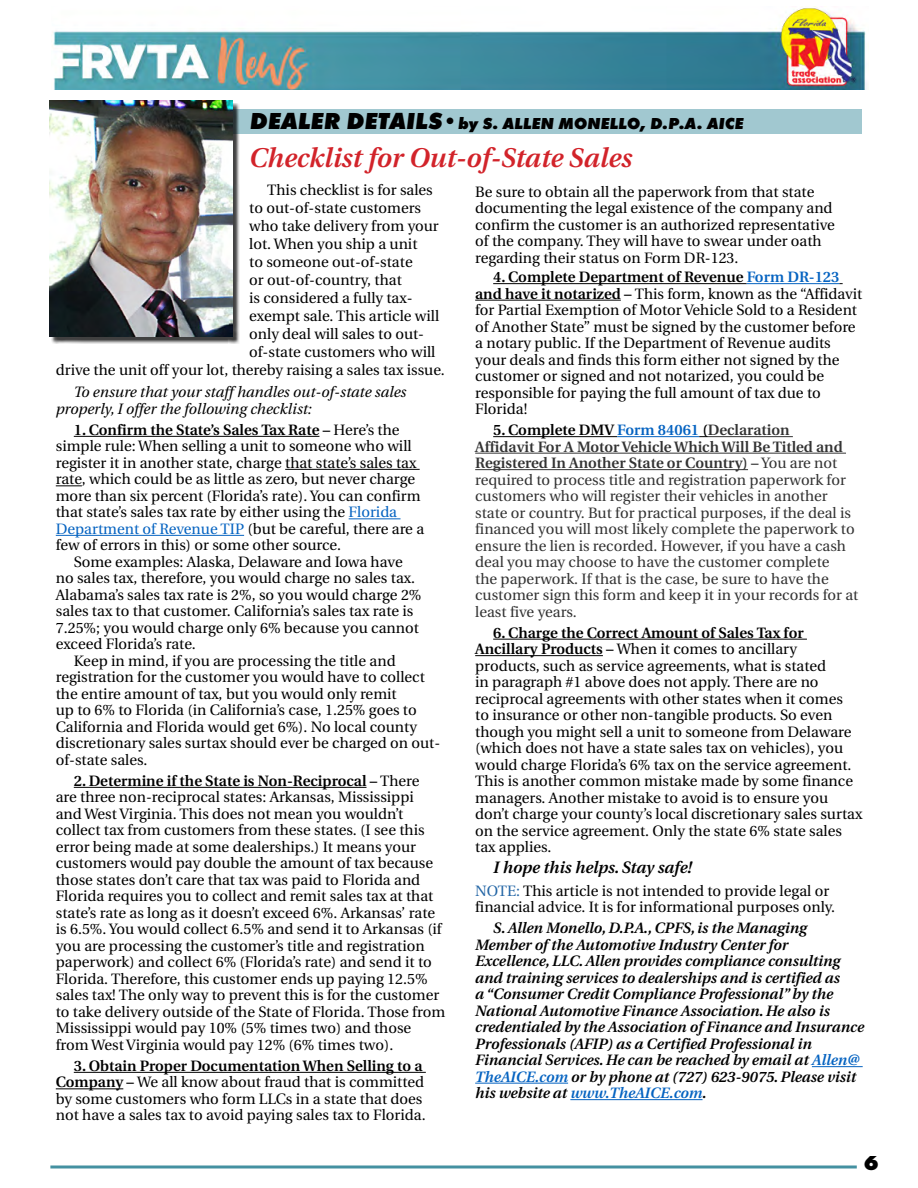
<style>
.page{position:relative;width:918px;height:1188px;background:#fff}
.page>*{position:absolute;margin:0;border:0;box-sizing:border-box;transform-origin:0 0}
.t1{font:italic 600 27px "Utopia";color:#d2232a}
.t2{font:800 21px "Futura T";color:#000}
.t3{font:italic 800 16.5px "Futura T";color:#000}
.t4{font:italic 600 16.5px "Utopia";color:#000}
.t5{font:15px/16.5px "Utopia";color:#000}
.t6{font:15px/16.5px "Utopia";color:#333}
.t7{font:italic 600 15px/16.5px "Utopia";color:#000}
.t8{font:italic 15px/16.5px "Utopia";color:#000}
.s1{font-size:24px}
.s2{font-weight:600}
.s3{color:#0563c1}
.s4{font-weight:600;color:#0563c1}
.s5{font-weight:600;color:#000}
.s6{color:#2466a6}
</style>
<div class="page">
<hr style="left:50px;top:1166px;width:807px;height:2px;background:#4491a1">
<img style="left:53px;top:8px;width:814px;height:82px">
<div style="left:218px;top:109px;width:644px;height:24px;background:#a1c8d0"></div>
<div style="left:52px;top:103px;width:188px;height:241px;background:#000;opacity:.75"></div>
<img style="left:50px;top:101px;width:183px;height:236px">
<hr style="left:74px;top:436px;width:245px;height:1px;background:#000">
<hr style="left:285px;top:469px;width:135px;height:1px;background:#000">
<svg style="left:56px;top:485px;width:26px;height:1px"></svg>
<hr style="left:349px;top:518px;width:52px;height:1px;background:#0563c1">
<hr style="left:56px;top:535px;width:188px;height:1px;background:#0563c1">
<hr style="left:74px;top:787px;width:293px;height:1px;background:#000">
<hr style="left:74px;top:1072px;width:352px;height:1px;background:#000">
<hr style="left:56px;top:1088px;width:67px;height:1px;background:#000">
<hr style="left:493px;top:283px;width:254px;height:1px;background:#000">
<hr style="left:747px;top:283px;width:92px;height:1px;background:#0563c1">
<hr style="left:475px;top:300px;width:146px;height:1px;background:#000">
<hr style="left:493px;top:436px;width:124px;height:1px;background:#000">
<hr style="left:617px;top:436px;width:82px;height:1px;background:#0563c1">
<hr style="left:708px;top:436px;width:85px;height:1px;background:#333">
<hr style="left:475px;top:453px;width:371px;height:1px;background:#333">
<hr style="left:475px;top:469px;width:273px;height:1px;background:#333">
<hr style="left:493px;top:639px;width:314px;height:1px;background:#000">
<hr style="left:475px;top:655px;width:128px;height:1px;background:#000">
<hr style="left:812px;top:1066px;width:51px;height:1px;background:#0563c1">
<hr style="left:475px;top:1083px;width:93px;height:1px;background:#0563c1">
<hr style="left:570px;top:1099px;width:133px;height:1px;background:#0563c1">
<p class="t3" style="left:249px;top:113px;width:495px"><span class="s1">DEALER DETAILS•</span>by S. ALLEN MONELLO, D.P.A. AICE</p>
<h1 class="t1" style="left:249px;top:142px;width:384px">Checklist for Out-of-State Sales</h1>
<p class="t5" style="left:267px;top:182px;width:167px">This checklist is for sales</p>
<p class="t5" style="left:249px;top:200px;width:173px">to out-of-state customers</p>
<p class="t5" style="left:249px;top:218px;width:191px">who take delivery from your</p>
<p class="t5" style="left:249px;top:236px;width:170px">lot. When you ship a unit</p>
<p class="t5" style="left:249px;top:254px;width:165px">to someone out-of-state</p>
<p class="t5" style="left:249px;top:272px;width:154px">or out-of-country, that</p>
<p class="t5" style="left:249px;top:290px;width:165px">is considered a fully tax-</p>
<p class="t5" style="left:249px;top:308px;width:191px">exempt sale. This article will</p>
<p class="t5" style="left:249px;top:326px;width:176px">only deal will sales to out-</p>
<p class="t5" style="left:249px;top:344px;width:188px">of-state customers who will</p>
<p class="t5" style="left:56px;top:362px;width:390px">drive the unit off your lot, thereby raising a sales tax issue.</p>
<p class="t8" style="left:56px;top:384px;width:352px;text-indent:18px">To ensure that your staff handles out-of-state sales properly, I offer the following checklist:</p>
<p class="t5" style="left:56px;top:422px;width:370px;text-indent:18px"><span class="s2">1. Confirm the State’s Sales Tax Rate –</span> Here’s the simple rule: When selling a unit to someone who will register it in another state, charge that state’s sales tax rate, which could be as little as zero, but never charge more than six percent (Florida’s rate). You can confirm that state’s sales tax rate by either using the <span class="s3">Florida Department of Revenue TIP</span> (but be careful, there are a few of errors in this) or some other source.</p>
<p class="t5" style="left:74px;top:554px;width:330px">Some examples: Alaska, Delaware and Iowa have</p>
<p class="t5" style="left:56px;top:570px;width:361px">no sales tax, therefore, you would charge no sales tax.</p>
<p class="t5" style="left:56px;top:587px;width:367px">Alabama’s sales tax rate is 2%, so you would charge 2%</p>
<p class="t5" style="left:56px;top:603px;width:359px">sales tax to that customer. California’s sales tax rate is</p>
<p class="t5" style="left:56px;top:620px;width:365px">7.25%; you would charge only 6% because you cannot</p>
<p class="t5" style="left:56px;top:636px;width:141px">exceed Florida’s rate.</p>
<p class="t5" style="left:74px;top:653px;width:323px">Keep in mind, if you are processing the title and</p>
<p class="t5" style="left:56px;top:669px;width:371px">registration for the customer you would have to collect</p>
<p class="t5" style="left:56px;top:686px;width:342px">the entire amount of tax, but you would only remit</p>
<p class="t5" style="left:56px;top:702px;width:363px">up to 6% to Florida (in California’s case, 1.25% goes to</p>
<p class="t5" style="left:56px;top:719px;width:363px">California and Florida would get 6%). No local county</p>
<p class="t5" style="left:56px;top:735px;width:386px">discretionary sales surtax should ever be charged on out-</p>
<p class="t5" style="left:56px;top:752px;width:93px">of-state sales.</p>
<p class="t5" style="left:56px;top:773px;width:391px;text-indent:18px"><span class="s2">2. Determine if the State is Non-Reciprocal –</span> There<br>are three non-reciprocal states: Arkansas, Mississippi<br>and West Virginia. This does not mean you wouldn’t collect tax from customers from these states. (I see this error being made at some dealerships.) It means your customers would pay double the amount of tax because those states don’t care that tax was paid to Florida and Florida requires you to collect and remit sales tax at that state’s rate as long as it doesn’t exceed 6%. Arkansas’ rate is 6.5%. You would collect 6.5% and send it to Arkansas (if you are processing the customer’s title and registration paperwork) and collect 6% (Florida’s rate) and send it to Florida. Therefore, this customer ends up paying 12.5% sales tax! The only way to prevent this is for the customer to take delivery outside of the State of Florida. Those from Mississippi would pay 10% (5% times two) and those from West Virginia would pay 12% (6% times two).</p>
<p class="t5" style="left:56px;top:1058px;width:371px;text-indent:18px"><span class="s2">3. Obtain Proper Documentation When Selling to a Company –</span> We all know about fraud that is committed by some customers who form LLCs in a state that does not have a sales tax to avoid paying sales tax to Florida.</p>
<p class="t5" style="left:475px;top:184px;width:361px">Be sure to obtain all the paperwork from that state documenting the legal existence of the company and confirm the customer is an authorized representative of the company. They will have to swear under oath regarding their status on Form DR-123.</p>
<p class="t5" style="left:475px;top:269px;width:389px;text-indent:18px"><span class="s2">4. Complete Department of Revenue</span> <span class="s4">Form DR-123 </span><span class="s2">and have it notarized –</span> This form, known as the “Affidavit for Partial Exemption of Motor Vehicle Sold to a Resident of Another State” must be signed by the customer before a notary public. If the Department of Revenue audits your deals and finds this form either not signed by the customer or signed and not notarized, you could be responsible for paying the full amount of tax due to Florida!</p>
<p class="t6" style="left:475px;top:422px;width:385px;text-indent:18px"><span class="s5">5. Complete DMV</span> <span class="s4">Form 84061</span> <span class="s5">(</span><span class="s2">Declaration<br>Affidavit For A Motor Vehicle Which Will Be Titled and Registered In Another State or Country) –</span> You are not required to process title and registration paperwork for customers who will register their vehicles in another state or country. But for practical purposes, if the deal is financed you will most likely complete the paperwork to ensure the lien is recorded. However, if you have a cash deal you may choose to have the customer complete<br>the paperwork. If that is the case, be sure to have the customer sign this form and keep it in your records for at least five years.</p>
<p class="t5" style="left:475px;top:625px;width:389px;text-indent:18px"><span class="s2">6. Charge the Correct Amount of Sales Tax for Ancillary Products –</span> When it comes to ancillary products, such as service agreements, what is stated<br>in paragraph #1 above does not apply. There are no reciprocal agreements with other states when it comes<br>to insurance or other non-tangible products. So even though you might sell a unit to someone from Delaware (which does not have a state sales tax on vehicles), you would charge Florida’s 6% tax on the service agreement.<br>This is another common mistake made by some finance managers. Another mistake to avoid is to ensure you don’t charge your county’s local discretionary sales surtax on the service agreement. Only the state 6% state sales tax applies.</p>
<p class="t4" style="left:493px;top:858px;width:200px">I hope this helps. Stay safe!</p>
<p class="t5" style="left:475px;top:883px;width:361px"><span class="s6">NOTE:</span> This article is not intended to provide legal or financial advice. It is for informational purposes only.</p>
<p class="t7" style="left:475px;top:920px;width:390px;text-indent:18px">S. Allen Monello, D.P.A., CPFS, is the Managing Member of the Automotive Industry Center for Excellence, LLC. Allen provides compliance consulting and training services to dealerships and is certified as<br>a “Consumer Credit Compliance Professional” by the National Automotive Finance Association. He also is credentialed by the Association of Finance and Insurance Professionals (AFIP) as a Certified Professional in Financial Services. He can be reached by email at <span class="s3">Allen@ TheAICE.com</span> or by phone at (727) 623-9075. Please visit his website at <span class="s3">www.TheAICE.com</span>.</p>
<h2 class="t2" style="left:864px;top:1151px;width:16px">6</h2>
</div>
